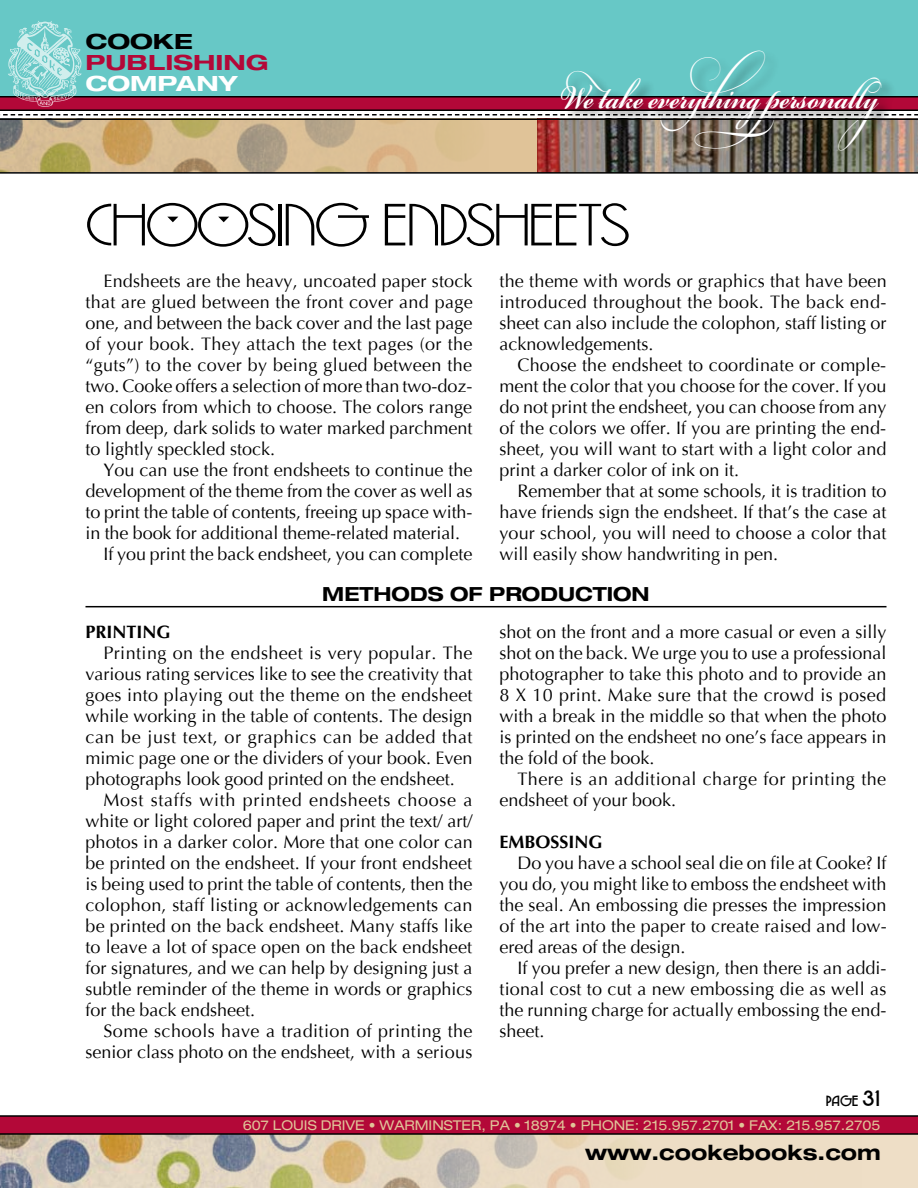
<style>
.page{position:relative;width:918px;height:1188px;background:#fff}
.page>*{position:absolute;margin:0;border:0;box-sizing:border-box;transform-origin:0 0}
.t1{font:300 60px "New Garden";letter-spacing:-.03em;color:#000;scale:1.15 1}
.t2{font:700 52.5px "Bickham Script Pro";color:#fff;scale:.7 1}
.t3{font:700 expanded 21px "Helvetica Neue";color:#000}
.t4{font:700 expanded 21px "Helvetica Neue";color:#b30838;scale:1.15 1}
.t5{font:700 expanded 21px "Helvetica Neue";color:#fff;scale:1.15 1}
.t6{font:700 expanded 21px "Helvetica Neue";color:#000;scale:1.15 1}
.t7{font:700 expanded 19.5px "Helvetica Neue";color:#000}
.t8{font:18px/21px "Optima";color:#000;text-align:justify}
.t9{font:18px/21px "Optima";letter-spacing:.025em;color:#000}
.t10{font:18px "Optima";letter-spacing:.03em;color:#000}
.t11{font:18px "Optima";letter-spacing:.035em;color:#000}
.t12{font:700 18px "Optima";color:#000}
.t13{font:700 15px "New Garden";color:#000}
.t14{font:expanded 13.5px "Helvetica Neue";color:#e0c398}
.s1{font-size:22.5px}
</style>
<div class="page">
<div style="left:0;top:1134px;width:918px;height:54px;background:#eedec6"></div>
<img style="left:0;top:1135px;width:627px;height:53px">
<div style="left:0;top:0;width:918px;height:96px;background:#67c8c6"></div>
<img style="left:538px;top:120px;width:380px;height:52px">
<svg style="left:0;top:96px;width:918px;height:20px"></svg>
<svg style="left:0;top:1115px;width:918px;height:20px;background:#990c33"></svg>
<div style="left:560px;top:49px;width:336px;height:116px;background:#000;opacity:.5"></div>
<svg style="left:0;top:120px;width:538px;height:52px;background:#cdb488"></svg>
<hr style="left:0;top:118px;width:918px;height:2px;background:#000">
<hr style="left:0;top:172px;width:918px;height:2px;background:#000">
<img style="left:29px;top:21px;width:32px;height:14px">
<hr style="left:86px;top:606px;width:800px;height:1px;background:#000">
<p class="t6" style="left:86px;top:28px;width:95px">COOKE</p>
<p class="t4" style="left:86px;top:49px;width:161px">PUBLISHING</p>
<p class="t5" style="left:86px;top:70px;width:134px">COMPANY</p>
<h2 class="t2" style="left:560px;top:59px;width:457px">We take everything personally</h2>
<h1 class="t1" style="left:86px;top:190px;width:475px">CHOOSING ENDSHEETS</h1>
<p class="t8" style="left:86px;top:271px;width:389px;text-indent:18px">Endsheets are the heavy, uncoated paper stock that are glued between the front cover and page one, and between the back cover and the last page of your book. They attach the text pages (or the “guts”) to the cover by being glued between the two. Cooke offers a selection of more than two-doz&shy;en colors from which to choose. The colors range from deep, dark solids to water marked parchment to lightly speckled stock.</p>
<p class="t8" style="left:104px;top:460px;width:371px">You can use the front endsheets to continue the</p>
<p class="t8" style="left:86px;top:481px;width:389px">development of the theme from the cover as well as</p>
<p class="t8" style="left:86px;top:502px;width:389px">to print the table of contents, freeing up space with-</p>
<p class="t8" style="left:86px;top:523px;width:376px">in the book for additional theme-related material.</p>
<p class="t8" style="left:104px;top:544px;width:370px">If you print the back endsheet, you can complete</p>
<p class="t8" style="left:500px;top:271px;width:389px">the theme with words or graphics that have been introduced throughout the book. The back end&shy;sheet can also include the colophon, staff listing or acknowledgements.</p>
<p class="t8" style="left:500px;top:355px;width:389px;text-indent:18px">Choose the endsheet to coordinate or comple&shy;ment the color that you choose for the cover. If you do not print the endsheet, you can choose from any of the colors we offer. If you are printing the end&shy;sheet, you will want to start with a light color and print a darker color of ink on it.</p>
<p class="t8" style="left:500px;top:481px;width:389px;text-indent:18px">Remember that at some schools, it is tradition to have friends sign the endsheet. If that’s the case at your school, you will need to choose a color that will easily show handwriting in pen.</p>
<p class="t7" style="left:322px;top:582px;width:70px">methods</p>
<p class="t7" style="left:450px;top:582px;width:57px">of produc</p>
<p class="t7" style="left:593px;top:582px;width:29px">tion</p>
<p class="t12" style="left:86px;top:622px;width:87px">PRINTING</p>
<p class="t9" style="left:104px;top:643px;width:371px">Printing on the endsheet is very popular. The</p>
<p class="t8" style="left:86px;top:664px;width:388px">various rating services like to see the creativity that</p>
<p class="t8" style="left:86px;top:685px;width:389px">goes into playing out the theme on the endsheet</p>
<p class="t8" style="left:86px;top:706px;width:389px">while working in the table of contents. The design</p>
<p class="t10" style="left:86px;top:727px;width:389px">can be just text, or graphics can be added that</p>
<p class="t8" style="left:86px;top:748px;width:388px">mimic page one or the dividers of your book. Even</p>
<p class="t8" style="left:86px;top:769px;width:371px">photographs look good printed on the endsheet.</p>
<p class="t11" style="left:104px;top:790px;width:371px">Most staffs with printed endsheets choose a</p>
<p class="t8" style="left:86px;top:811px;width:389px">white or light colored paper and print the text/ art/</p>
<p class="t8" style="left:86px;top:832px;width:389px">photos in a darker color. More that one color can</p>
<p class="t8" style="left:86px;top:853px;width:388px">be printed on the endsheet. If your front endsheet</p>
<p class="t8" style="left:86px;top:874px;width:388px">is being used to print the table of contents, then the</p>
<p class="t8" style="left:86px;top:895px;width:389px">colophon, staff listing or acknowledgements can</p>
<p class="t8" style="left:86px;top:916px;width:388px">be printed on the back endsheet. Many staffs like</p>
<p class="t8" style="left:86px;top:937px;width:388px">to leave a lot of space open on the back endsheet</p>
<p class="t8" style="left:86px;top:958px;width:388px">for signatures, and we can help by designing just a</p>
<p class="t8" style="left:86px;top:979px;width:388px">subtle reminder of the theme in words or graphics</p>
<p class="t8" style="left:86px;top:1000px;width:171px">for the back endsheet.</p>
<p class="t9" style="left:104px;top:1021px;width:371px">Some schools have a tradition of printing the</p>
<p class="t8" style="left:86px;top:1042px;width:389px">senior class photo on the endsheet, with a serious</p>
<p class="t8" style="left:500px;top:622px;width:389px">shot on the front and a more casual or even a silly shot on the back. We urge you to use a professional photographer to take this photo and to provide an 8 X 10 print. Make sure that the crowd is posed with a break in the middle so that when the photo is printed on the endsheet no one’s face appears in the fold of the book.</p>
<p class="t9" style="left:500px;top:769px;width:388px;text-indent:18px">There is an additional charge for printing the endsheet of your book.</p>
<p class="t12" style="left:500px;top:832px;width:104px">EMBOSSING</p>
<p class="t8" style="left:500px;top:853px;width:389px;text-indent:18px">Do you have a school seal die on file at Cooke? If you do, you might like to emboss the endsheet with the seal. An embossing die presses the impression of the art into the paper to create raised and low&shy;ered areas of the design.</p>
<p class="t8" style="left:500px;top:958px;width:389px;text-indent:18px">If you prefer a new design, then there is an addi&shy;tional cost to cut a new embossing die as well as the running charge for actually embossing the end&shy;sheet.</p>
<p class="t13" style="left:826px;top:1092px;width:56px">PAGE <span class="s1">31</span></p>
<p class="t14" style="left:243px;top:1117px;width:639px">607 LOUIS DRIVE • WARMINSTER, PA • 18974 • PHONE: 215.957.2701 • FAX: 215.957.2705</p>
<p class="t3" style="left:585px;top:1139px;width:297px">www.cookebooks.com</p>
</div>
